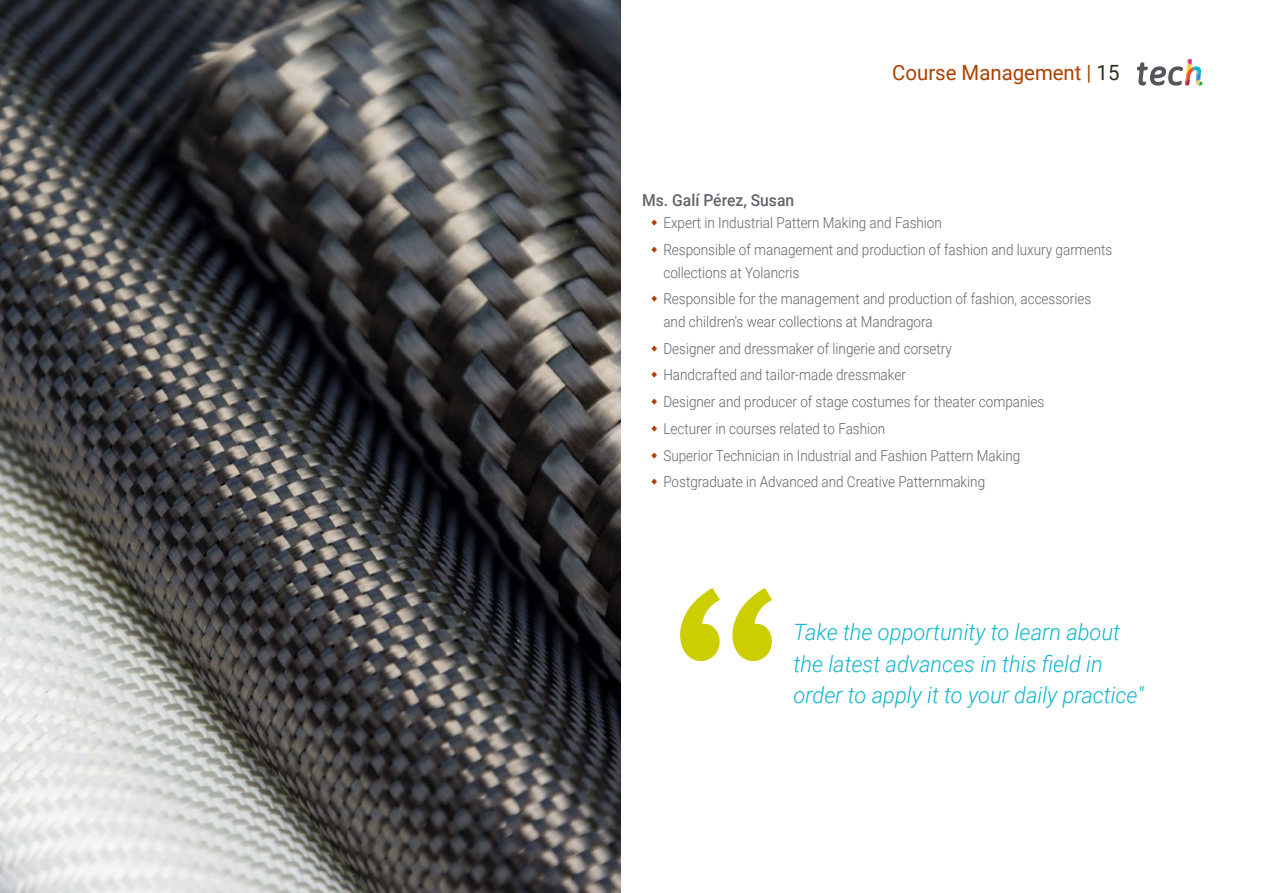
<style>
.page{position:relative;width:1263px;height:893px;background:#fff}
.page>*{position:absolute;margin:0;border:0;box-sizing:border-box;transform-origin:0 0}
.t1{font:italic 300 22.5px/31.5px "Roboto";color:#0fb6cf}
.t2{font:21px "Roboto";color:#ae4000}
.t3{font:500 16.5px "Roboto";color:#61646a;scale:.95 1}
.t4{font:300 15px/26.7px "Roboto";color:#61646a;scale:.9 1}
.s1{color:#312e20}
</style>
<div class="page">
<img style="left:0;top:0;width:621px;height:893px">
<svg style="left:1137px;top:59px;width:65px;height:27px"></svg>
<svg style="left:680px;top:588px;width:92px;height:73px"></svg>
<h2 class="t2" style="left:892px;top:57px;width:229px">Course Management | <span class="s1">15</span></h2>
<p class="t3" style="left:642px;top:189px;width:162px">Ms. Galí Pérez, Susan</p>
<p class="t4" style="left:663px;top:209px;width:500px">Expert in Industrial Pattern Making and Fashion<br>Responsible of management and production of fashion and luxury garments</p>
<p class="t4" style="left:663px;top:258px;width:477px">collections at Yolancris<br>Responsible for the management and production of fashion, accessories</p>
<p class="t4" style="left:663px;top:308px;width:425px">and children's wear collections at Mandragora<br>Designer and dressmaker of lingerie and corsetry<br>Handcrafted and tailor-made dressmaker<br>Designer and producer of stage costumes for theater companies Lecturer in courses related to Fashion<br>Superior Technician in Industrial and Fashion Pattern Making Postgraduate in Advanced and Creative Patternmaking</p>
<h1 class="t1" style="left:793px;top:615px;width:352px">Take the opportunity to learn about the latest advances in this field in order to apply it to your daily practice"</h1>
</div>
